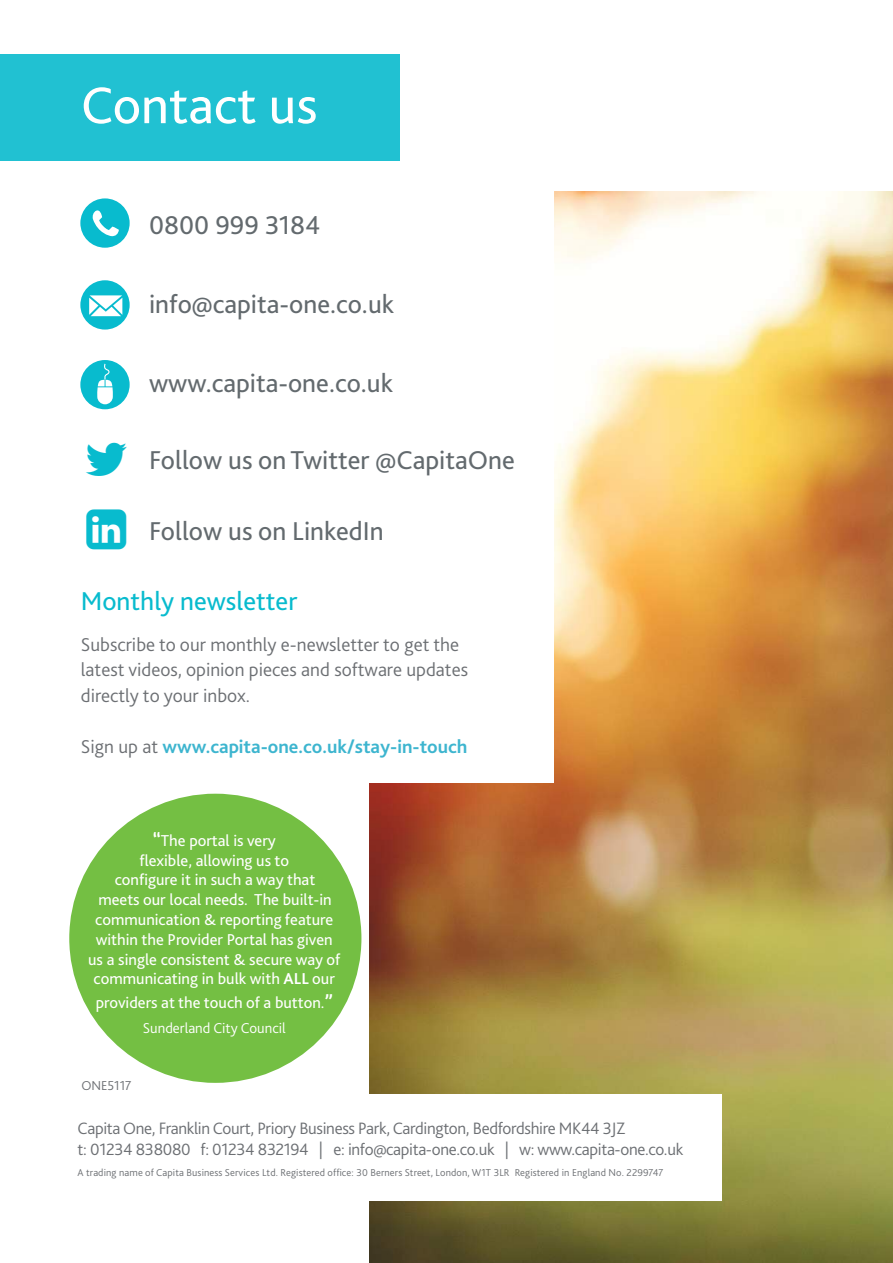
<style>
.page{position:relative;width:893px;height:1263px;background:#fff}
.page>*{position:absolute;margin:0;border:0;box-sizing:border-box;transform-origin:0 0}
.t1{font:54px "Bliss 2";color:#fff}
.t2{font:27px "Bliss 2";color:#636a6e}
.t3{font:27px "Bliss 2";color:#08bbce}
.t4{font:300 19.5px/25.5px "Bliss 2";color:#6c6f73}
.t5{font:700 19.5px "Bliss 2";color:#3db5cf}
.t6{font:300 17.25px/20.7px "Bliss 2";letter-spacing:-.02em;color:#6c6f73}
.t7{font:16.5px/19.8px "Bliss 2";color:#fff;text-align:center}
.t8{font:300 15px "Bliss 2";color:#fff}
.t9{font:300 13.5px "Bliss 2";color:#6c6f73}
.t10{font:300 10.5px "Bliss 2";letter-spacing:.01em;color:#6c6f73}
.s1{font-weight:300;color:#6c6f73}
.s2{font-weight:700;font-size:19.5px}
.s3{font-weight:700}
</style>
<div class="page">
<div style="left:0;top:54px;width:399px;height:106px;background:#21c1d2"></div>
<img style="left:370px;top:191px;width:523px;height:1072px">
<div style="left:54px;top:191px;width:500px;height:591px;background:#fff"></div>
<div style="left:69px;top:1094px;width:653px;height:107px;background:#fff"></div>
<div style="left:69px;top:794px;width:292px;height:289px;background:#74bf43;border-radius:50%"></div>
<div style="left:80px;top:198px;width:50px;height:50px;background:#08bbce;border-radius:50%"></div>
<div style="left:80px;top:280px;width:50px;height:50px;background:#08bbce;border-radius:50%"></div>
<div style="left:80px;top:360px;width:50px;height:49px;background:#08bbce;border-radius:50%"></div>
<svg style="left:92px;top:210px;width:27px;height:27px"></svg>
<svg style="left:89px;top:295px;width:33px;height:21px"></svg>
<svg style="left:97px;top:364px;width:16px;height:40px"></svg>
<h1 class="t1" style="left:81px;top:72px;width:238px">Contact us</h1>
<h2 class="t2" style="left:149px;top:208px;width:173px">0800 999 3184</h2>
<h2 class="t2" style="left:149px;top:287px;width:247px">info@capita-one.co.uk</h2>
<h2 class="t2" style="left:149px;top:366px;width:245px">www.capita-one.co.uk</h2>
<h2 class="t2" style="left:149px;top:444px;width:367px">Follow us on Twitter @CapitaOne</h2>
<h2 class="t2" style="left:149px;top:514px;width:236px">Follow us on LinkedIn</h2>
<h2 class="t3" style="left:81px;top:585px;width:218px">Monthly newsletter</h2>
<p class="t4" style="left:81px;top:631px;width:389px">Subscribe to our monthly e-newsletter to get the latest videos, opinion pieces and software updates directly to your inbox.</p>
<p class="t5" style="left:81px;top:734px;width:388px"><span class="s1">Sign up at</span> www.capita-one.co.uk/stay-in-touch</p>
<p class="t7" style="left:88px;top:830px;width:254px"><span class="s2">“</span>The portal is very<br>flexible, allowing us to<br>configure it in such a way that<br>meets our local needs. The built-in communication &amp; reporting feature within the Provider Portal has given us a single consistent &amp; secure way of communicating in bulk with <span class="s3">ALL</span> our</p>
<p class="t7" style="left:96px;top:992px;width:238px">providers at the touch of a button.<span class="s2">”</span></p>
<p class="t8" style="left:143px;top:1019px;width:144px">Sunderland City Council</p>
<p class="t9" style="left:81px;top:1077px;width:52px">ONE5117</p>
<p class="t6" style="left:78px;top:1118px;width:607px">Capita One, Franklin Court, Priory Business Park, Cardington, Bedfordshire MK44 3JZ<br>t: 01234 838080 f: 01234 832194 | e: info@capita-one.co.uk | w: www.capita-one.co.uk</p>
<p class="t10" style="left:78px;top:1166px;width:587px">A trading name of Capita Business Services Ltd. Registered office: 30 Berners Street, London, W1T 3LR Registered in England No. 2299747</p>
</div>
